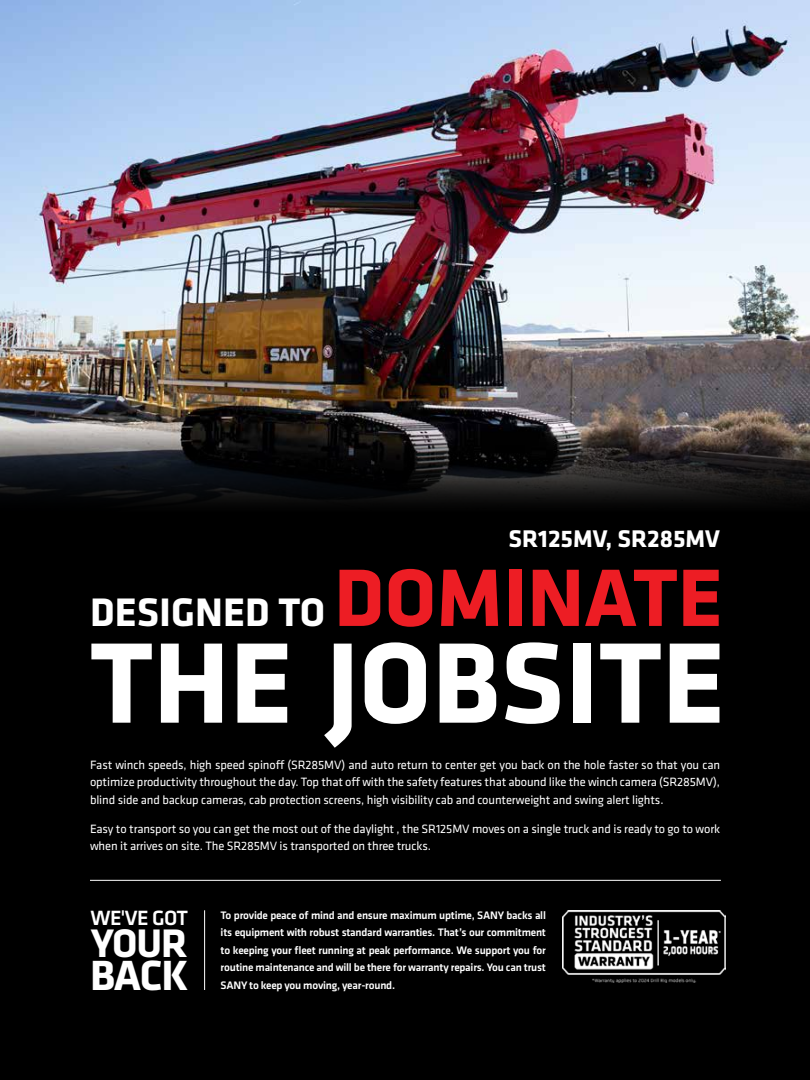
<style>
.page{position:relative;width:810px;height:1080px;background:#000}
.page>*{position:absolute;margin:0;border:0;box-sizing:border-box;transform-origin:0 0}
.t1{font:700 118.75px "Klavika Basic";color:#fff}
.t2{font:700 43.75px "Klavika Basic";color:#fff}
.t3{font:700 41.38px "Klavika Basic";color:#fff}
.t4{font:700 41.25px "Klavika Basic";color:#fff}
.t5{font:700 25px "Klavika Basic";color:#fff}
.t6{font:500 21.38px "Klavika Basic";letter-spacing:-.025em;color:#fff}
.t7{font:12.5px/17.5px "Klavika";letter-spacing:-.01em;color:#fff;text-align:justify}
.t8{font:500 11.25px/17.5px "Klavika";letter-spacing:-.02em;color:#fff;text-align:justify}
.s1{font-size:84.38px;color:#ed1d24}
</style>
<div class="page">
<img style="left:0;top:0;width:810px;height:423px">
<svg style="left:0;top:423px;width:809px;height:79px"></svg>
<hr style="left:90px;top:880px;width:631px;height:1px;background:#fff">
<hr style="left:204px;top:910px;width:1px;height:80px;background:#fff">
<hr style="left:809px;top:316px;width:1px;height:243px;background:#fff">
<img style="left:563px;top:910px;width:162px;height:72px">
<h3 class="t5" style="left:509px;top:521px;width:213px">SR125MV, SR285MV</h3>
<h3 class="t4" style="left:90px;top:582px;width:634px">DESIGNED TO <span class="s1">DOMINATE</span></h3>
<h1 class="t1" style="left:90px;top:597px;width:637px">THE JOBSITE</h1>
<p class="t7" style="left:90px;top:756px;width:632px">Fast winch speeds, high speed spinoff (SR285MV) and auto return to center get you back on the hole faster so that you can optimize productivity throughout the day. Top that off with the safety features that abound like the winch camera (SR285MV), blind side and backup cameras, cab protection screens, high visibility cab and counterweight and swing alert lights.</p>
<p class="t7" style="left:90px;top:819px;width:632px">Easy to transport so you can get the most out of the daylight , the SR125MV moves on a single truck and is ready to go to work when it arrives on site. The SR285MV is transported on three trucks.</p>
<h3 class="t6" style="left:90px;top:903px;width:99px">WE'VE GOT</h3>
<h3 class="t3" style="left:91px;top:913px;width:99px">YOUR</h3>
<h2 class="t2" style="left:90px;top:944px;width:100px">BACK</h2>
<p class="t8" style="left:221px;top:906px;width:327px">To provide peace of mind and ensure maximum uptime, SANY backs all its equipment with robust standard warranties. That’s our commitment to keeping your fleet running at peak performance. We support you for routine maintenance and will be there for warranty repairs. You can trust SANY to keep you moving, year-round.</p>
</div>
